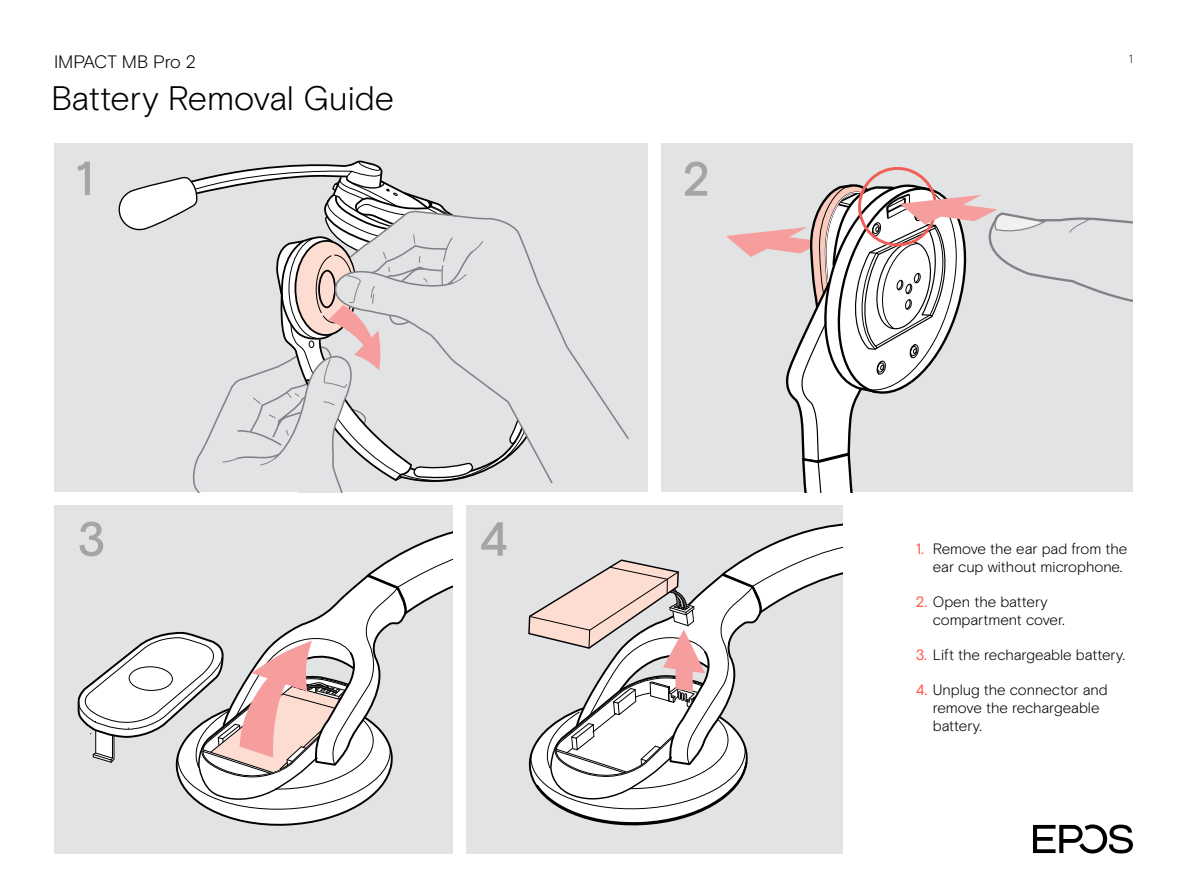
<style>
.page{position:relative;width:1187px;height:893px;background:#fff}
.page>*{position:absolute;margin:0;border:0;box-sizing:border-box;transform-origin:0 0}
.t1{font:300 33.9px "EPOS Basis";letter-spacing:-.005em;color:#000}
.t2{font:300 18px "EPOS Basis";letter-spacing:-.02em;color:#000}
.t3{font:300 15px/18px "EPOS Basis";letter-spacing:-.005em;color:#000}
.t4{font:300 12px "EPOS Basis";color:#00353d}
.s1{font-weight:400;color:#ff5549}
</style>
<div class="page">
<svg style="left:1033px;top:824px;width:99px;height:29px"></svg>
<div style="left:661px;top:146px;width:471px;height:346px;background:#e2e3e4"></div>
<svg style="left:726px;top:179px;width:406px;height:313px"></svg>
<div style="left:61px;top:143px;width:585px;height:349px;background:#e2e3e4"></div>
<svg style="left:554px;top:317px;width:75px;height:122px"></svg>
<svg style="left:118px;top:160px;width:428px;height:332px"></svg>
<svg style="left:78px;top:162px;width:12px;height:33px"></svg>
<div style="left:466px;top:505px;width:376px;height:348px;background:#e2e3e4"></div>
<svg style="left:528px;top:523px;width:314px;height:303px"></svg>
<div style="left:54px;top:505px;width:398px;height:348px;background:#e2e3e4"></div>
<svg style="left:685px;top:162px;width:22px;height:34px"></svg>
<svg style="left:77px;top:522px;width:375px;height:304px"></svg>
<svg style="left:481px;top:522px;width:25px;height:34px"></svg>
<p class="t2" style="left:54px;top:51px;width:144px">IMPACT MB Pro 2</p>
<h1 class="t1" style="left:51px;top:78px;width:344px">Battery Removal Guide</h1>
<p class="t4" style="left:1128px;top:52px;width:6px">1</p>
<p class="t3" style="left:932px;top:540px;width:196px;text-indent:-17px"><span class="s1">1.</span> Remove the ear pad from the ear cup without microphone.</p>
<p class="t3" style="left:932px;top:593px;width:133px;text-indent:-17px"><span class="s1">2.</span> Open the battery compartment cover.</p>
<p class="t3" style="left:915px;top:646px;width:211px"><span class="s1">3.</span> Lift the rechargeable battery.</p>
<p class="t3" style="left:932px;top:681px;width:176px;text-indent:-17px"><span class="s1">4.</span> Unplug the connector and remove the rechargeable battery.</p>
</div>
